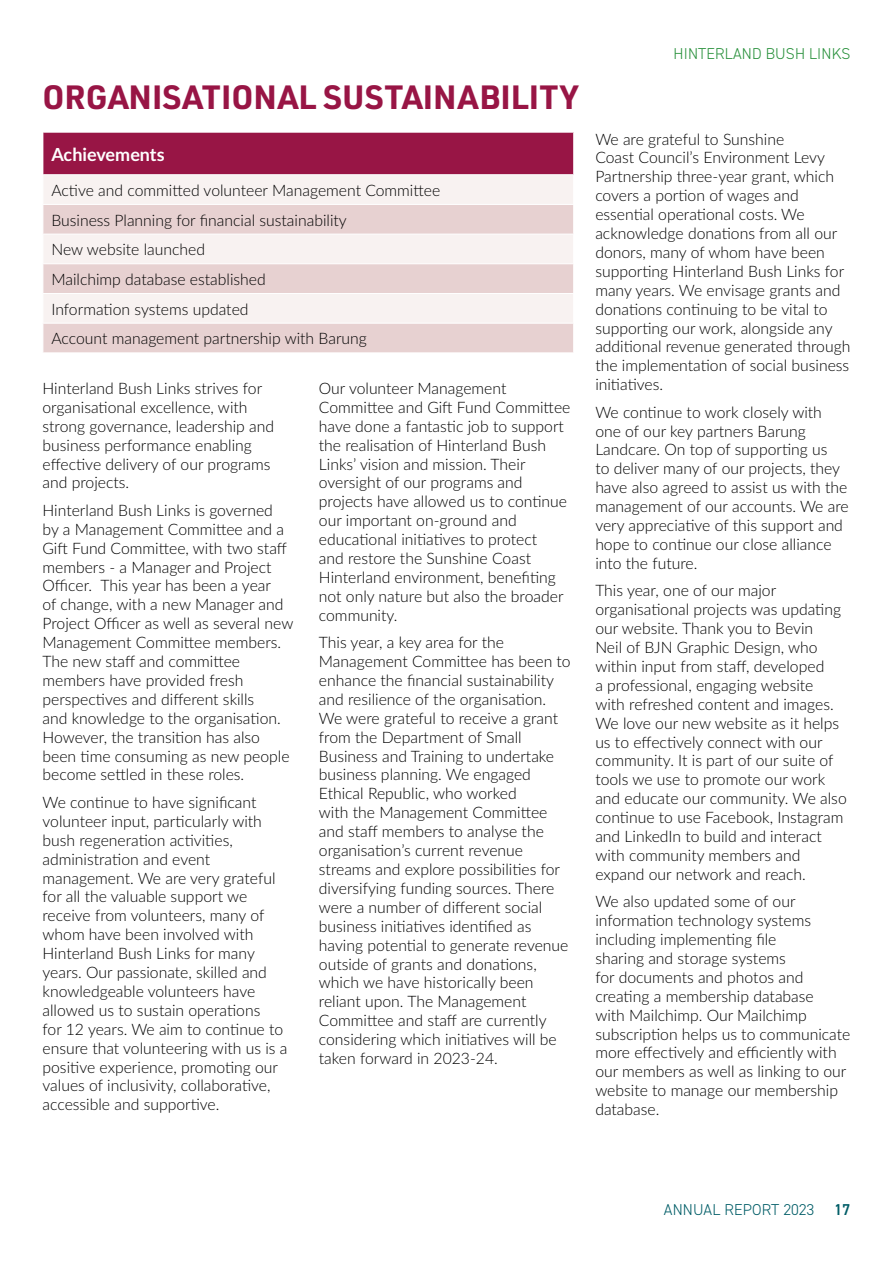
<style>
.page{position:relative;width:893px;height:1263px;background:#fff}
.page>*{position:absolute;margin:0;border:0;box-sizing:border-box;transform-origin:0 0}
.t1{font:700 33px "URWDIN";color:#981545}
.t2{font:700 18px "Lato";color:#fff}
.t3{font:300 15.75px/18.9px "Lato";color:#000}
.t4{font:300 15.75px "DIN2014";letter-spacing:.01em;color:#28903b}
.t5{font:300 15.75px "DIN2014";letter-spacing:.01em;color:#005d67}
.t6{font:600 15.75px "DIN2014";color:#005d67}
</style>
<div class="page">
<div style="left:43px;top:132px;width:531px;height:43px;background:#981545"></div>
<div style="left:44px;top:175px;width:529px;height:29px;background:#f8f2f1"></div>
<svg style="left:44px;top:205px;width:529px;height:147px;fill:#e7d1d1"></svg>
<hr style="left:43px;top:132px;width:531px;height:1px;background:#fff">
<hr style="left:43px;top:133px;width:1px;height:41px;background:#fff">
<hr style="left:573px;top:133px;width:1px;height:41px;background:#fff">
<hr style="left:43px;top:174px;width:531px;height:1px;background:#fff">
<hr style="left:43px;top:234px;width:531px;height:1px;background:#fff">
<hr style="left:43px;top:263px;width:531px;height:1px;background:#fff">
<hr style="left:43px;top:293px;width:531px;height:1px;background:#fff">
<hr style="left:43px;top:323px;width:531px;height:1px;background:#fff">
<svg style="left:43px;top:205px;width:1px;height:147px"></svg>
<h1 class="t1" style="left:43px;top:74px;width:537px">ORGANISATIONAL SUSTAINABILITY</h1>
<p class="t2" style="left:51px;top:141px;width:115px">Achievements</p>
<p class="t3" style="left:51px;top:175px;width:390px;line-height:29.7px">Active and committed volunteer Management Committee Business Planning for financial sustainability<br>New website launched<br>Mailchimp database established<br>Information systems updated<br>Account management partnership with Barung</p>
<p class="t3" style="left:43px;top:378px;width:233px">Hinterland Bush Links strives for organisational excellence, with strong governance, leadership and business performance enabling effective delivery of our programs and projects.</p>
<p class="t3" style="left:43px;top:500px;width:252px">Hinterland Bush Links is governed<br>by a Management Committee and a<br>Gift Fund Committee, with two staff members - a Manager and Project<br>Officer. This year has been a year<br>of change, with a new Manager and<br>Project Officer as well as several new<br>Management Committee members.<br>The new staff and committee members have provided fresh perspectives and different skills<br>and knowledge to the organisation.<br>However, the transition has also been time consuming as new people become settled in these roles.</p>
<p class="t3" style="left:43px;top:792px;width:247px">We continue to have significant volunteer input, particularly with bush regeneration activities, administration and event management. We are very grateful for all the valuable support we receive from volunteers, many of whom have been involved with<br>Hinterland Bush Links for many years. Our passionate, skilled and knowledgeable volunteers have allowed us to sustain operations<br>for 12 years. We aim to continue to ensure that volunteering with us is a positive experience, promoting our values of inclusivity, collaborative, accessible and supportive.</p>
<p class="t3" style="left:319px;top:378px;width:253px">Our volunteer Management<br>Committee and Gift Fund Committee have done a fantastic job to support the realisation of Hinterland Bush<br>Links’ vision and mission. Their oversight of our programs and projects have allowed us to continue our important on-ground and educational initiatives to protect<br>and restore the Sunshine Coast<br>Hinterland environment, benefiting not only nature but also the broader community.</p>
<p class="t3" style="left:319px;top:632px;width:253px">This year, a key area for the Management Committee has been to enhance the financial sustainability and resilience of the organisation.<br>We were grateful to receive a grant from the Department of Small Business and Training to undertake business planning. We engaged Ethical Republic, who worked<br>with the Management Committee and staff members to analyse the organisation’s current revenue streams and explore possibilities for diversifying funding sources. There were a number of different social business initiatives identified as having potential to generate revenue outside of grants and donations, which we have historically been reliant upon. The Management Committee and staff are currently considering which initiatives will be taken forward in 2023-24.</p>
<p class="t4" style="left:674px;top:44px;width:178px">HINTERLAND BUSH LINKS</p>
<p class="t3" style="left:595px;top:129px;width:257px">We are grateful to Sunshine<br>Coast Council’s Environment Levy<br>Partnership three-year grant, which covers a portion of wages and essential operational costs. We acknowledge donations from all our donors, many of whom have been supporting Hinterland Bush Links for many years. We envisage grants and donations continuing to be vital to supporting our work, alongside any additional revenue generated through the implementation of social business initiatives.</p>
<p class="t3" style="left:595px;top:402px;width:255px">We continue to work closely with one of our key partners Barung<br>Landcare. On top of supporting us<br>to deliver many of our projects, they have also agreed to assist us with the management of our accounts. We are very appreciative of this support and hope to continue our close alliance into the future.</p>
<p class="t3" style="left:595px;top:581px;width:253px">This year, one of our major organisational projects was updating our website. Thank you to Bevin<br>Neil of BJN Graphic Design, who within input from staff, developed<br>a professional, engaging website with refreshed content and images.<br>We love our new website as it helps us to effectively connect with our community. It is part of our suite of tools we use to promote our work and educate our community. We also continue to use Facebook, Instagram and LinkedIn to build and interact with community members and expand our network and reach.</p>
<p class="t3" style="left:595px;top:891px;width:257px">We also updated some of our information technology systems including implementing file<br>sharing and storage systems<br>for documents and photos and creating a membership database<br>with Mailchimp. Our Mailchimp subscription helps us to communicate more effectively and efficiently with our members as well as linking to our website to manage our membership database.</p>
<p class="t5" style="left:664px;top:1200px;width:152px">ANNUAL REPORT 2023</p>
<p class="t6" style="left:834px;top:1199px;width:18px">17</p>
</div>
